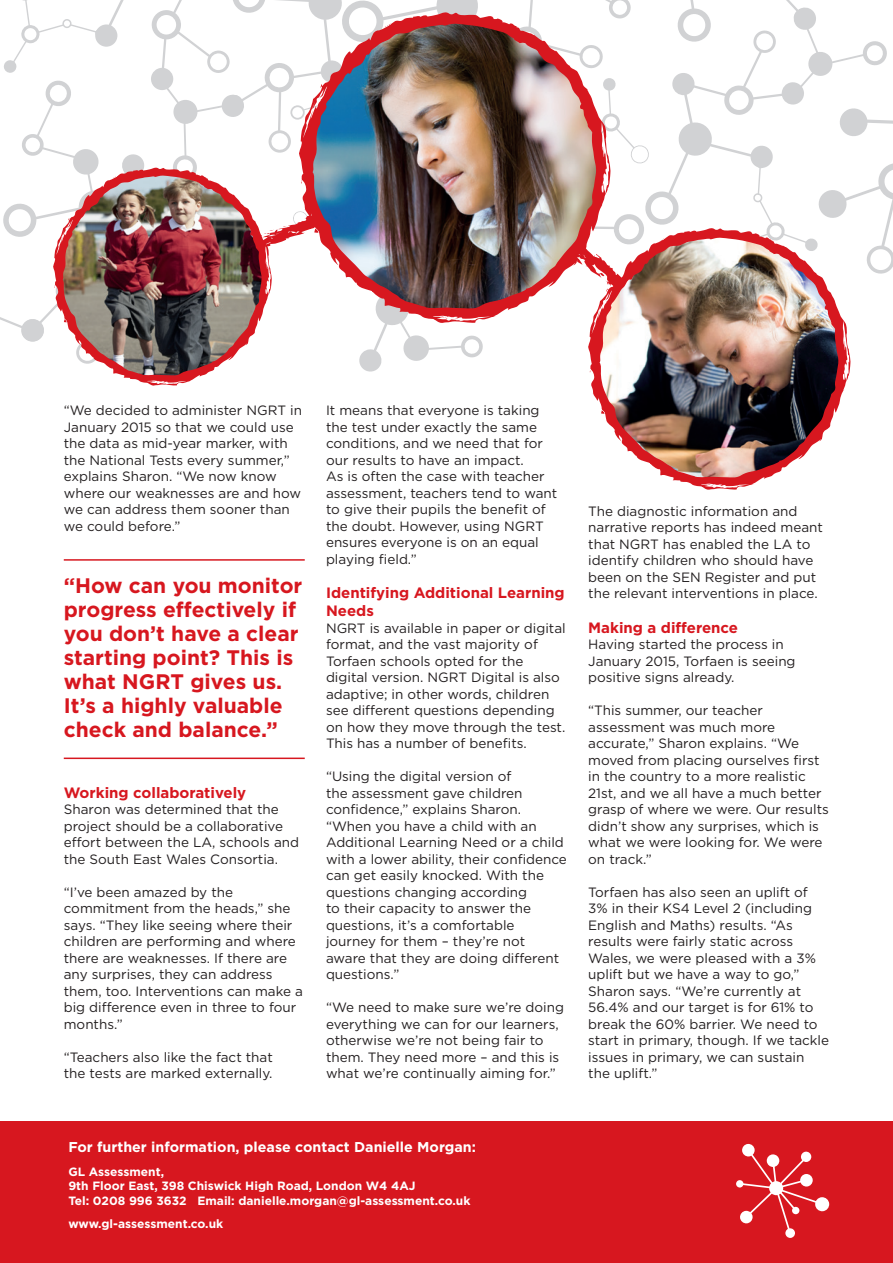
<style>
.page{position:relative;width:893px;height:1263px;background:#fff}
.page>*{position:absolute;margin:0;border:0;box-sizing:border-box;transform-origin:0 0}
.t1{font:700 21px/24px "Gotham";color:#d7171f}
.t2{font:700 15px/18px "Gotham";color:#d7171f}
.t3{font:700 14.25px "Gotham";color:#fff}
.t4{font:13.5px/16.5px "Gotham";color:#231f20}
.t5{font:700 12px/14.7px "Gotham";color:#fff}
</style>
<div class="page">
<svg style="left:0;top:0;width:893px;height:372px"></svg>
<div style="left:0;top:1121px;width:893px;height:142px;background:#d7171f"></div>
<div style="left:815px;top:1197px;width:14px;height:14px;background:#fff;border-radius:50%"></div>
<div style="left:736px;top:1180px;width:8px;height:8px;background:#fff;border-radius:50%"></div>
<div style="left:742px;top:1144px;width:13px;height:13px;background:#fff;border-radius:50%"></div>
<svg style="left:785px;top:1228px;width:10px;height:10px"></svg>
<svg style="left:740px;top:1150px;width:80px;height:84px"></svg>
<hr style="left:64px;top:559px;width:241px;height:2px;background:#d7171f">
<hr style="left:64px;top:757px;width:241px;height:2px;background:#d7171f">
<img style="left:588px;top:228px;width:263px;height:262px">
<img style="left:299px;top:12px;width:312px;height:311px">
<img style="left:53px;top:167px;width:219px;height:219px">
<p class="t4" style="left:64px;top:402px;width:240px">“We decided to administer NGRT in<br>January 2015 so that we could use the data as mid-year marker, with the National Tests every summer,” explains Sharon. “We now know where our weaknesses are and how we can address them sooner than we could before.”</p>
<p class="t4" style="left:326px;top:402px;width:233px">It means that everyone is taking the test under exactly the same conditions, and we need that for our results to have an impact.<br>As is often the case with teacher assessment, teachers tend to want to give their pupils the benefit of the doubt. However, using NGRT ensures everyone is on an equal playing field.”</p>
<p class="t2" style="left:326px;top:584px;width:240px">Identifying Additional Learning<br>Needs</p>
<p class="t4" style="left:326px;top:619px;width:241px">NGRT is available in paper or digital format, and the vast majority of Torfaen schools opted for the digital version. NGRT Digital is also adaptive; in other words, children see different questions depending on how they move through the test.<br>This has a number of benefits.</p>
<p class="t4" style="left:326px;top:768px;width:242px">“Using the digital version of<br>the assessment gave children confidence,” explains Sharon. “When you have a child with an<br>Additional Learning Need or a child with a lower ability, their confidence can get easily knocked. With the questions changing according<br>to their capacity to answer the questions, it’s a comfortable journey for them – they’re not aware that they are doing different questions.”</p>
<p class="t4" style="left:326px;top:999px;width:240px">“We need to make sure we’re doing everything we can for our learners, otherwise we’re not being fair to them. They need more – and this is what we’re continually aiming for.”</p>
<h1 class="t1" style="left:64px;top:573px;width:240px">“How can you monitor progress effectively if you don’t have a clear starting point? This is what NGRT gives us.<br>It’s a highly valuable check and balance.”</h1>
<p class="t2" style="left:64px;top:783px;width:184px">Working collaboratively</p>
<p class="t4" style="left:64px;top:801px;width:237px">Sharon was determined that the project should be a collaborative effort between the LA, schools and the South East Wales Consortia.</p>
<p class="t4" style="left:64px;top:884px;width:241px">“I’ve been amazed by the commitment from the heads,” she says. “They like seeing where their children are performing and where there are weaknesses. If there are any surprises, they can address them, too. Interventions can make a big difference even in three to four months.”</p>
<p class="t4" style="left:64px;top:1049px;width:211px">“Teachers also like the fact that the tests are marked externally.</p>
<p class="t4" style="left:588px;top:502px;width:236px">The diagnostic information and narrative reports has indeed meant that NGRT has enabled the LA to identify children who should have been on the SEN Register and put the relevant interventions in place.</p>
<p class="t2" style="left:588px;top:618px;width:151px">Making a difference</p>
<p class="t4" style="left:588px;top:636px;width:209px">Having started the process in<br>January 2015, Torfaen is seeing positive signs already.</p>
<p class="t4" style="left:588px;top:702px;width:242px">“This summer, our teacher assessment was much more accurate,” Sharon explains. “We moved from placing ourselves first in the country to a more realistic<br>21st, and we all have a much better grasp of where we were. Our results didn’t show any surprises, which is what we were looking for. We were on track.”</p>
<p class="t4" style="left:588px;top:883px;width:242px">Torfaen has also seen an uplift of<br>3% in their KS4 Level 2 (including<br>English and Maths) results. “As results were fairly static across<br>Wales, we were pleased with a 3% uplift but we have a way to go,”<br>Sharon says. “We’re currently at<br>56.4% and our target is for 61% to break the 60% barrier. We need to start in primary, though. If we tackle issues in primary, we can sustain the uplift.”</p>
<p class="t3" style="left:68px;top:1139px;width:409px">For further information, please contact Danielle Morgan:</p>
<p class="t5" style="left:68px;top:1163px;width:404px">GL Assessment,<br>9th Floor East, 398 Chiswick High Road, London W4 4AJ<br>Tel: 0208 996 3632 Email: danielle.morgan@gl-assessment.co.uk</p>
<p class="t5" style="left:68px;top:1216px;width:156px">www.gl-assessment.co.uk</p>
</div>
